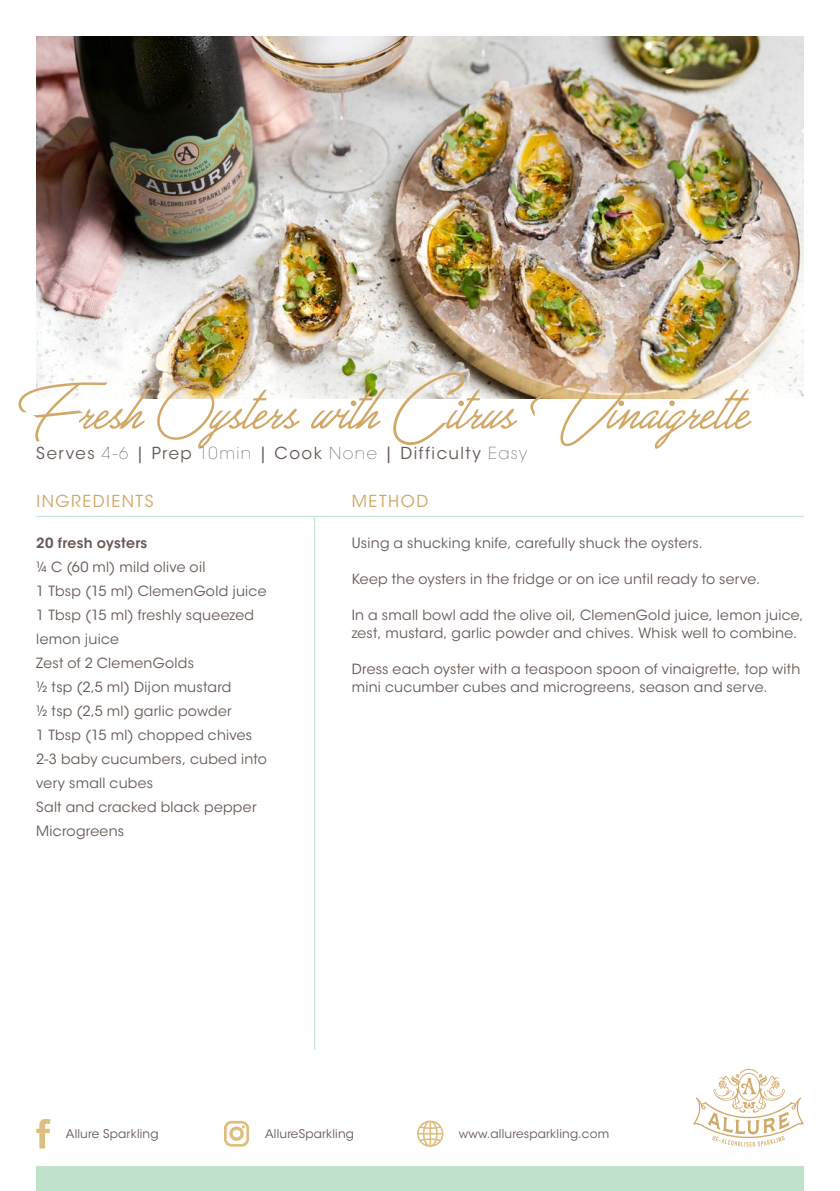
<style>
.page{position:relative;width:840px;height:1191px;background:#fff}
.page>*{position:absolute;margin:0;border:0;box-sizing:border-box;transform-origin:0 0}
.t1{font:16.4px "ITC Avant Garde Std";letter-spacing:.09em;color:#655854}
.t2{font:16.4px "ITC Avant Garde Std";letter-spacing:.095em;color:#d1a867}
.t3{font:14px/24px "ITC Avant Garde Std";letter-spacing:.02em;color:#665954}
.t4{font:600 14px "ITC Avant Garde Std";letter-spacing:.02em;color:#665954}
.t5{font:12px "ITC Avant Garde Std";letter-spacing:.015em;color:#655854}
.s1{font-weight:200}
</style>
<div class="page">
<img style="left:36px;top:36px;width:767px;height:361px">
<svg style="left:18px;top:372px;width:733px;height:77px"></svg>
<hr style="left:36px;top:516px;width:767px;height:1px;background:#c0e2ca">
<hr style="left:314px;top:516px;width:1px;height:533px;background:#c0e2ca">
<div style="left:36px;top:1166px;width:767px;height:25px;background:#c0e2ca"></div>
<svg style="left:693px;top:1068px;width:111px;height:78px"></svg>
<svg style="left:224px;top:1120px;width:25px;height:26px"></svg>
<svg style="left:36px;top:1119px;width:15px;height:29px"></svg>
<svg style="left:417px;top:1120px;width:26px;height:26px"></svg>
<p class="t1" style="left:36px;top:443px;width:492px">Serves <span class="s1">4-6</span> | Prep <span class="s1">10min</span> | Cook <span class="s1">None</span> | Difficulty <span class="s1">Easy</span></p>
<p class="t2" style="left:36px;top:491px;width:119px">INGREDIENTS</p>
<p class="t4" style="left:36px;top:534px;width:112px">20 fresh oysters</p>
<p class="t3" style="left:36px;top:555px;width:232px">¼ C (60 ml) mild olive oil<br>1 Tbsp (15 ml) ClemenGold juice<br>1 Tbsp (15 ml) freshly squeezed lemon juice<br>Zest of 2 ClemenGolds<br>½ tsp (2,5 ml) Dijon mustard<br>½ tsp (2,5 ml) garlic powder<br>1 Tbsp (15 ml) chopped chives<br>2-3 baby cucumbers, cubed into very small cubes<br>Salt and cracked black pepper<br>Microgreens</p>
<p class="t2" style="left:351px;top:491px;width:78px">METHOD</p>
<p class="t3" style="left:351px;top:531px;width:352px">Using a shucking knife, carefully shuck the oysters.</p>
<p class="t3" style="left:351px;top:567px;width:409px">Keep the oysters in the fridge or on ice until ready to serve.</p>
<p class="t3" style="left:351px;top:606px;width:453px;line-height:18px">In a small bowl add the olive oil, ClemenGold juice, lemon juice, zest, mustard, garlic powder and chives. Whisk well to combine.</p>
<p class="t3" style="left:351px;top:660px;width:450px;line-height:18px">Dress each oyster with a teaspoon spoon of vinaigrette, top with mini cucumber cubes and microgreens, season and serve.</p>
<p class="t5" style="left:66px;top:1126px;width:94px">Allure Sparkling</p>
<p class="t5" style="left:265px;top:1126px;width:90px">AllureSparkling</p>
<p class="t5" style="left:458px;top:1126px;width:152px">www.alluresparkling.com</p>
</div>
